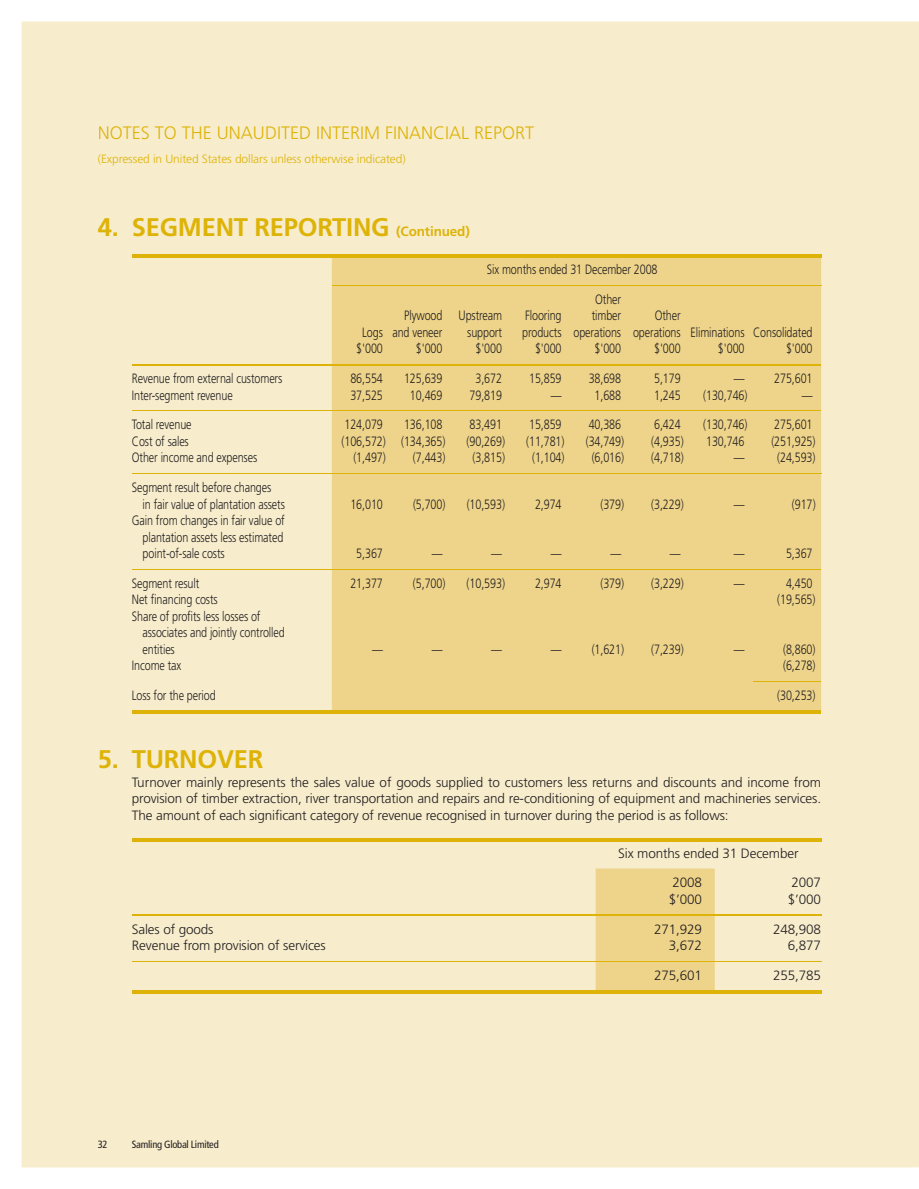
<style>
.page{position:relative;width:919px;height:1189px;background:#fff}
.page>*{position:absolute;margin:0;border:0;box-sizing:border-box;transform-origin:0 0}
.t1{font:700 25.5px "Frutiger LT Std";letter-spacing:-.01em;color:#deb308}
.t2{font:300 18px "Frutiger LT Std";color:#deb308}
.t3{font:300 13.5px/16.5px "Frutiger LT Std";letter-spacing:-.01em;color:#231f20;scale:.8 1}
.t4{font:300 13.5px/16.5px "Frutiger LT Std";letter-spacing:-.01em;color:#231f20;text-align:justify}
.t5{font:300 12px "Frutiger LT Std";letter-spacing:-.01em;color:#deb308}
.t6{font:condensed 10.5px "Frutiger LT Std";letter-spacing:-.025em;color:#231f20}
.s1{font-size:13.5px}
</style>
<div class="page">
<div style="left:21px;top:21px;width:897px;height:1147px;background:#f7edcd"></div>
<div style="left:99px;top:126px;width:435px;height:13px;background:#f7edcd"></div>
<svg style="left:918px;top:21px;width:1px;height:1147px"></svg>
<div style="left:332px;top:258px;width:489px;height:452px;background:#eed48a"></div>
<hr style="left:132px;top:255px;width:689px;height:3px;background:#deb308">
<hr style="left:132px;top:364px;width:680px;height:1px;background:#deb308">
<svg style="left:812px;top:710px;width:9px;height:3px"></svg>
<hr style="left:132px;top:410px;width:680px;height:1px;background:#deb308">
<hr style="left:132px;top:473px;width:689px;height:1px;background:#deb308">
<hr style="left:332px;top:285px;width:489px;height:1px;background:#deb308">
<hr style="left:132px;top:569px;width:680px;height:1px;background:#deb308">
<hr style="left:753px;top:681px;width:59px;height:1px;background:#deb308">
<hr style="left:132px;top:710px;width:680px;height:3px;background:#deb308">
<div style="left:595px;top:868px;width:119px;height:122px;background:#eed48a"></div>
<hr style="left:132px;top:838px;width:689px;height:3px;background:#deb308">
<hr style="left:132px;top:960px;width:689px;height:1px;background:#deb308">
<hr style="left:132px;top:914px;width:689px;height:1px;background:#deb308">
<hr style="left:132px;top:990px;width:689px;height:3px;background:#deb308">
<p class="t2" style="left:98px;top:126px;width:438px">NOTES TO THE UNAUDITED INTERIM FINANCIAL REPORT</p>
<p class="t5" style="left:98px;top:154px;width:309px">(Expressed in United States dollars unless otherwise indicated)</p>
<p class="t1" style="left:98px;top:217px;width:373px">4. SEGMENT REPORTING <span class="s1">(Continued)</span></p>
<p class="t3" style="left:487px;top:262px;width:215px">Six months ended 31 December 2008</p>
<p class="t3" style="left:362px;top:325px;width:27px">Logs</p>
<p class="t3" style="left:392px;top:308px;width:64px;text-align:right">Plywood and veneer</p>
<p class="t3" style="left:458px;top:308px;width:56px;text-align:right">Upstream support</p>
<p class="t3" style="left:522px;top:308px;width:51px">Flooring products</p>
<p class="t3" style="left:573px;top:292px;width:61px;text-align:right">Other timber operations</p>
<p class="t3" style="left:633px;top:308px;width:226px;text-indent:22px">Other<br>operations Eliminations Consolidated</p>
<p class="t3" style="left:356px;top:341px;width:35px">$'000</p>
<p class="t3" style="left:416px;top:341px;width:35px">$'000</p>
<p class="t3" style="left:475px;top:341px;width:35px">$'000</p>
<p class="t3" style="left:535px;top:341px;width:35px">$'000</p>
<p class="t3" style="left:594px;top:341px;width:35px">$'000</p>
<p class="t3" style="left:654px;top:341px;width:35px">$'000</p>
<p class="t3" style="left:718px;top:341px;width:35px">$'000</p>
<p class="t3" style="left:786px;top:341px;width:35px">$'000</p>
<p class="t3" style="left:132px;top:371px;width:189px">Revenue from external customers</p>
<p class="t3" style="left:350px;top:371px;width:42px">86,554</p>
<p class="t3" style="left:404px;top:371px;width:49px">125,639</p>
<p class="t3" style="left:475px;top:371px;width:35px">3,672</p>
<p class="t3" style="left:529px;top:371px;width:42px">15,859</p>
<p class="t3" style="left:588px;top:371px;width:42px">38,698</p>
<p class="t3" style="left:654px;top:371px;width:35px">5,179</p>
<p class="t3" style="left:733px;top:371px;width:100px">— 275,601</p>
<p class="t3" style="left:132px;top:388px;width:128px">Inter-segment revenue</p>
<p class="t3" style="left:350px;top:388px;width:42px">37,525</p>
<p class="t3" style="left:410px;top:388px;width:42px">10,469</p>
<p class="t3" style="left:469px;top:388px;width:42px">79,819</p>
<p class="t3" style="left:550px;top:388px;width:15px">—</p>
<p class="t3" style="left:594px;top:388px;width:35px">1,688</p>
<p class="t3" style="left:654px;top:388px;width:35px">1,245</p>
<p class="t3" style="left:703px;top:388px;width:57px">(130,746)</p>
<p class="t3" style="left:801px;top:388px;width:15px">—</p>
<p class="t3" style="left:132px;top:417px;width:76px">Total revenue</p>
<p class="t3" style="left:344px;top:417px;width:49px">124,079</p>
<p class="t3" style="left:404px;top:417px;width:49px">136,108</p>
<p class="t3" style="left:469px;top:417px;width:42px">83,491</p>
<p class="t3" style="left:529px;top:417px;width:42px">15,859</p>
<p class="t3" style="left:588px;top:417px;width:42px">40,386</p>
<p class="t3" style="left:654px;top:417px;width:35px">6,424</p>
<p class="t3" style="left:703px;top:417px;width:57px">(130,746)</p>
<p class="t3" style="left:774px;top:417px;width:49px">275,601</p>
<p class="t3" style="left:132px;top:434px;width:73px">Cost of sales</p>
<p class="t3" style="left:341px;top:434px;width:131px">(106,572) (134,365)</p>
<p class="t3" style="left:466px;top:434px;width:49px">(90,269)</p>
<p class="t3" style="left:526px;top:434px;width:49px">(11,781)</p>
<p class="t3" style="left:585px;top:434px;width:49px">(34,749)</p>
<p class="t3" style="left:651px;top:434px;width:42px">(4,935)</p>
<p class="t3" style="left:706px;top:434px;width:49px">130,746</p>
<p class="t3" style="left:771px;top:434px;width:57px">(251,925)</p>
<p class="t3" style="left:132px;top:450px;width:158px">Other income and expenses</p>
<p class="t3" style="left:353px;top:450px;width:42px">(1,497)</p>
<p class="t3" style="left:413px;top:450px;width:42px">(7,443)</p>
<p class="t3" style="left:472px;top:450px;width:42px">(3,815)</p>
<p class="t3" style="left:532px;top:450px;width:42px">(1,104)</p>
<p class="t3" style="left:591px;top:450px;width:42px">(6,016)</p>
<p class="t3" style="left:651px;top:450px;width:42px">(4,718)</p>
<p class="t3" style="left:733px;top:450px;width:15px">—</p>
<p class="t3" style="left:777px;top:450px;width:49px">(24,593)</p>
<p class="t3" style="left:143px;top:480px;width:179px;text-indent:-11px">Segment result before changes<br>in fair value of plantation assets</p>
<p class="t3" style="left:350px;top:496px;width:42px">16,010</p>
<p class="t3" style="left:413px;top:496px;width:42px">(5,700)</p>
<p class="t3" style="left:466px;top:496px;width:49px">(10,593)</p>
<p class="t3" style="left:535px;top:496px;width:35px">2,974</p>
<p class="t3" style="left:600px;top:496px;width:31px">(379)</p>
<p class="t3" style="left:651px;top:496px;width:42px">(3,229)</p>
<p class="t3" style="left:733px;top:496px;width:15px">—</p>
<p class="t3" style="left:791px;top:496px;width:31px">(917)</p>
<p class="t3" style="left:143px;top:513px;width:179px;text-align:justify;text-indent:-11px">Gain from changes in fair value of plantation assets less estimated point-of-sale costs</p>
<p class="t3" style="left:356px;top:546px;width:35px">5,367</p>
<p class="t3" style="left:431px;top:546px;width:15px">—</p>
<p class="t3" style="left:491px;top:546px;width:15px">—</p>
<p class="t3" style="left:550px;top:546px;width:15px">—</p>
<p class="t3" style="left:610px;top:546px;width:15px">—</p>
<p class="t3" style="left:670px;top:546px;width:15px">—</p>
<p class="t3" style="left:733px;top:546px;width:15px">—</p>
<p class="t3" style="left:786px;top:546px;width:35px">5,367</p>
<p class="t3" style="left:132px;top:576px;width:86px">Segment result</p>
<p class="t3" style="left:350px;top:576px;width:42px">21,377</p>
<p class="t3" style="left:413px;top:576px;width:42px">(5,700)</p>
<p class="t3" style="left:466px;top:576px;width:49px">(10,593)</p>
<p class="t3" style="left:535px;top:576px;width:35px">2,974</p>
<p class="t3" style="left:600px;top:576px;width:31px">(379)</p>
<p class="t3" style="left:651px;top:576px;width:42px">(3,229)</p>
<p class="t3" style="left:733px;top:576px;width:15px">—</p>
<p class="t3" style="left:786px;top:576px;width:35px">4,450</p>
<p class="t3" style="left:132px;top:592px;width:109px">Net financing costs</p>
<p class="t3" style="left:777px;top:592px;width:49px">(19,565)</p>
<p class="t3" style="left:143px;top:609px;width:179px;text-indent:-11px">Share of profits less losses of associates and jointly controlled entities</p>
<p class="t3" style="left:372px;top:642px;width:15px">—</p>
<p class="t3" style="left:431px;top:642px;width:15px">—</p>
<p class="t3" style="left:491px;top:642px;width:15px">—</p>
<p class="t3" style="left:550px;top:642px;width:93px">— (1,621)</p>
<p class="t3" style="left:651px;top:642px;width:42px">(7,239)</p>
<p class="t3" style="left:733px;top:642px;width:15px">—</p>
<p class="t3" style="left:783px;top:642px;width:42px">(8,860)</p>
<p class="t3" style="left:132px;top:658px;width:63px">Income tax</p>
<p class="t3" style="left:783px;top:658px;width:42px">(6,278)</p>
<p class="t3" style="left:132px;top:688px;width:106px">Loss for the period</p>
<p class="t3" style="left:777px;top:688px;width:49px">(30,253)</p>
<p class="t1" style="left:98px;top:749px;width:167px">5. TURNOVER</p>
<p class="t4" style="left:132px;top:774px;width:690px">Turnover mainly represents the sales value of goods supplied to customers less returns and discounts and income from provision of timber extraction, river transportation and repairs and re-conditioning of equipment and machineries services.<br>The amount of each significant category of revenue recognised in turnover during the period is as follows:</p>
<p class="t4" style="left:672px;top:839px;width:128px;line-height:29.2px;text-indent:-54px">Six months ended 31 December<br>2008</p>
<p class="t4" style="left:791px;top:875px;width:31px">2007</p>
<p class="t4" style="left:668px;top:891px;width:35px">$’000</p>
<p class="t4" style="left:787px;top:891px;width:35px">$’000</p>
<p class="t4" style="left:132px;top:921px;width:83px">Sales of goods</p>
<p class="t4" style="left:654px;top:921px;width:49px">271,929</p>
<p class="t4" style="left:773px;top:921px;width:49px">248,908</p>
<p class="t4" style="left:132px;top:938px;width:195px">Revenue from provision of services</p>
<p class="t4" style="left:668px;top:938px;width:35px">3,672</p>
<p class="t4" style="left:787px;top:938px;width:35px">6,877</p>
<p class="t4" style="left:654px;top:967px;width:49px">275,601</p>
<p class="t4" style="left:773px;top:967px;width:49px">255,785</p>
<p class="t6" style="left:98px;top:1140px;width:11px">32</p>
<p class="t6" style="left:132px;top:1140px;width:88px">Samling Global Limited</p>
</div>
